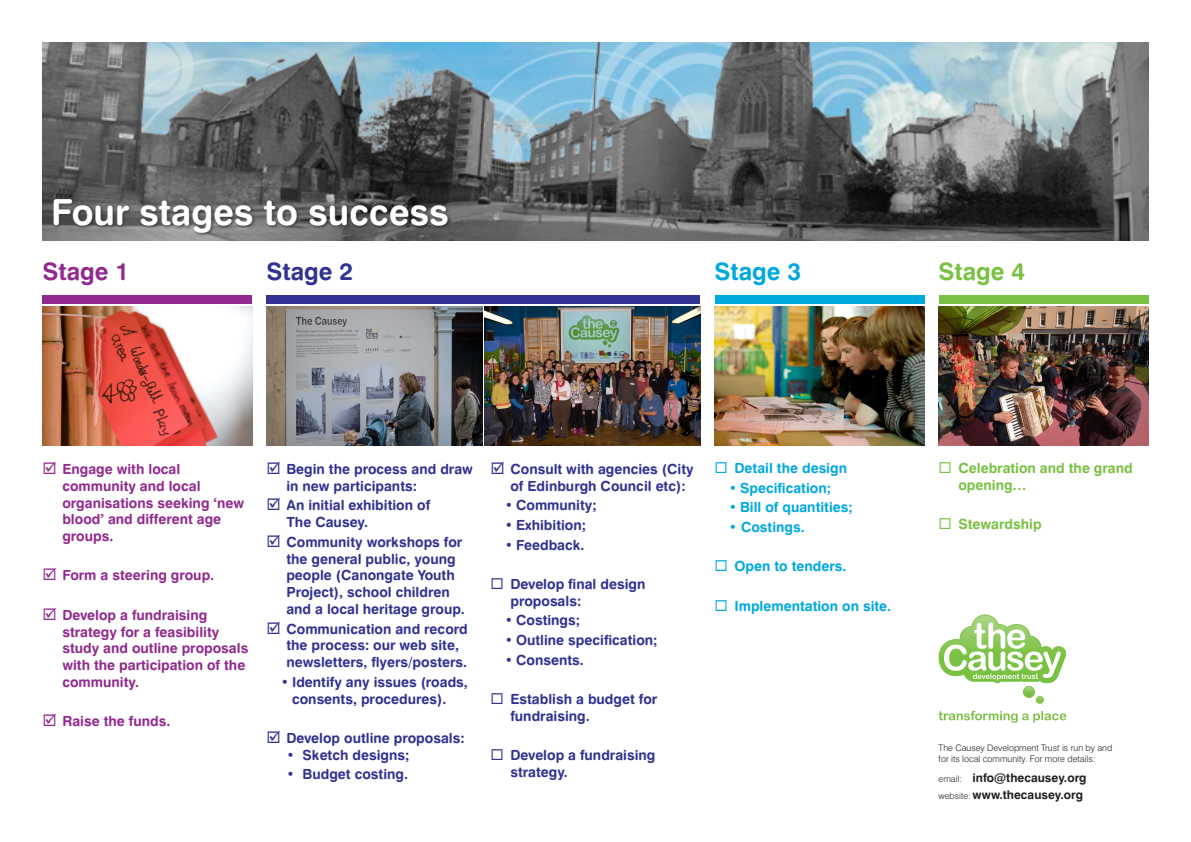
<style>
.page{position:relative;width:1191px;height:842px;background:#fff}
.page>*{position:absolute;margin:0;border:0;box-sizing:border-box;transform-origin:0 0}
.t1{font:36px "Swiss 721 BT Bold Rounded";color:#fff}
.t2{font:24px "Swiss 721 BT Bold Rounded";color:#91298e}
.t3{font:24px "Swiss 721 BT Bold Rounded";color:#313291}
.t4{font:24px "Swiss 721 BT Bold Rounded";color:#79c142}
.t5{font:24px "Swiss 721 BT Bold Rounded";color:#00a8e0}
.body{font:14px/16.8px "Swiss 721 BT Bold Rounded";color:#313291}
.body-2{font:14px/16.8px "Swiss 721 BT Bold Rounded";color:#91298e}
.body-3{font:14px "Swiss 721 BT Bold Rounded";color:#00a8e0}
.body-4{font:14px/16.8px "Swiss 721 BT Bold Rounded";color:#79c142}
.body-5{font:12px "Swiss 721 BT Bold Rounded";color:#231f20}
.notes{font:300 9px/10.8px "Swiss 721 BT";color:#231f20}
.s1{font-family:"Swiss 721 BT";font-weight:300;font-size:9px}
</style>
<div class="page">
<img style="left:43px;top:43px;width:1105px;height:198px">
<svg style="left:938px;top:614px;width:128px;height:90px"></svg>
<svg style="left:938px;top:711px;width:128px;height:12px"></svg>
<img style="left:43px;top:306px;width:209px;height:139px">
<div style="left:43px;top:295px;width:209px;height:8px;background:#91298e"></div>
<div style="left:266px;top:295px;width:434px;height:8px;background:#313291"></div>
<img style="left:266px;top:306px;width:216px;height:139px">
<img style="left:485px;top:306px;width:215px;height:139px">
<div style="left:938px;top:295px;width:210px;height:8px;background:#79c142"></div>
<img style="left:938px;top:306px;width:210px;height:139px">
<div style="left:714px;top:295px;width:210px;height:8px;background:#00a8e0"></div>
<img style="left:714px;top:306px;width:210px;height:139px">
<div style="left:52px;top:197px;width:400px;height:39px;background:#231f20;opacity:.7"></div>
<p class="t1" style="left:51px;top:189px;width:399px">Four stages to success</p>
<p class="t2" style="left:43px;top:256px;width:88px">Stage 1</p>
<p class="t3" style="left:266px;top:256px;width:88px">Stage 2</p>
<p class="t5" style="left:714px;top:256px;width:88px">Stage 3</p>
<p class="t4" style="left:938px;top:256px;width:88px">Stage 4</p>
<p class="body-2" style="left:62px;top:460px;width:183px;text-indent:-20px">☑ Engage with local community and local organisations seeking ‘new blood’ and different age groups.</p>
<p class="body-2" style="left:43px;top:567px;width:173px">☑ Form a steering group.</p>
<p class="body-2" style="left:62px;top:606px;width:187px;text-indent:-20px">☑ Develop a fundraising strategy for a feasibility study and outline proposals with the participation of the community.</p>
<p class="body-2" style="left:43px;top:712px;width:129px">☑ Raise the funds.</p>
<p class="body" style="left:286px;top:460px;width:188px;text-indent:-20px">☑ Begin the process and draw in new participants:</p>
<p class="body" style="left:286px;top:497px;width:145px;text-indent:-20px">☑ An initial exhibition of<br>The Causey.</p>
<p class="body" style="left:286px;top:533px;width:180px;text-indent:-20px">☑ Community workshops for the general public, young people (Canongate Youth<br>Project), school children and a local heritage group.</p>
<p class="body" style="left:286px;top:620px;width:183px;text-indent:-20px">☑ Communication and record the process: our web site, newsletters, flyers/posters.</p>
<p class="body" style="left:292px;top:673px;width:177px;text-indent:-11px">• Identify any issues (roads, consents, procedures).</p>
<p class="body" style="left:266px;top:729px;width:200px">☑ Develop outline proposals:</p>
<p class="body" style="left:286px;top:746px;width:125px">• Sketch designs;</p>
<p class="body" style="left:286px;top:766px;width:123px">• Budget costing.</p>
<p class="body" style="left:510px;top:460px;width:185px;text-indent:-20px">☑ Consult with agencies (City of Edinburgh Council etc):</p>
<p class="body" style="left:505px;top:497px;width:93px">• Community;</p>
<p class="body" style="left:505px;top:516px;width:83px">• Exhibition;</p>
<p class="body" style="left:505px;top:536px;width:81px">• Feedback.</p>
<p class="body" style="left:510px;top:575px;width:136px;text-indent:-20px">◻ Develop final design proposals:</p>
<p class="body" style="left:505px;top:612px;width:77px">• Costings;</p>
<p class="body" style="left:505px;top:631px;width:154px">• Outline specification;</p>
<p class="body" style="left:505px;top:651px;width:81px">• Consents.</p>
<p class="body" style="left:510px;top:690px;width:148px;text-indent:-20px">◻ Establish a budget for fundraising.</p>
<p class="body" style="left:510px;top:746px;width:146px;text-indent:-20px">◻ Develop a fundraising strategy.</p>
<p class="body-3" style="left:714px;top:459px;width:134px">◻ Detail the design</p>
<p class="body-3" style="left:728px;top:479px;width:104px">• Specification;</p>
<p class="body-3" style="left:728px;top:499px;width:125px">• Bill of quantities;</p>
<p class="body-3" style="left:728px;top:518px;width:77px">• Costings.</p>
<p class="body-3" style="left:714px;top:557px;width:133px">◻ Open to tenders.</p>
<p class="body-3" style="left:714px;top:597px;width:178px">◻ Implementation on site.</p>
<p class="body-4" style="left:958px;top:459px;width:176px;text-indent:-20px">◻ Celebration and the grand opening…</p>
<p class="body-4" style="left:938px;top:516px;width:104px">◻ Stewardship</p>
<p class="notes" style="left:938px;top:743px;width:175px">The Causey Development Trust is run by and for its local community. For more details:</p>
<p class="body-5" style="left:938px;top:770px;width:149px"><span class="s1">email:</span> info@thecausey.org</p>
<p class="body-5" style="left:938px;top:787px;width:146px"><span class="s1">website:</span> www.thecausey.org</p>
</div>
